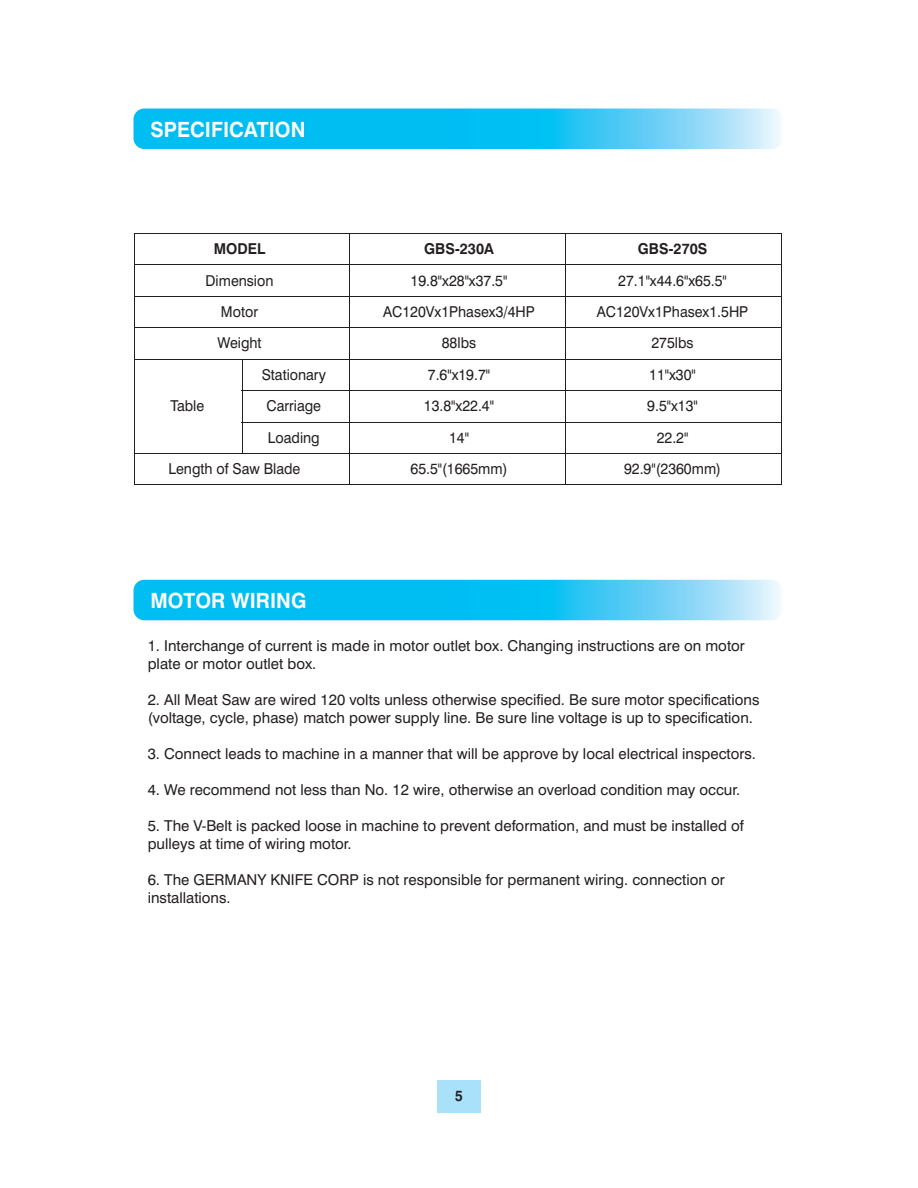
<style>
.page{position:relative;width:918px;height:1188px;background:#fff}
.page>*{position:absolute;margin:0;border:0;box-sizing:border-box;transform-origin:0 0}
.t1{font:700 21px "Swiss 721 BT";color:#fff;scale:.95 1}
.t2{font:15px/18px "Swiss 721 BT";color:#231f20}
.t3{font:15px "Swiss 721 BT";color:#231f20;scale:.95 1}
.t4{font:700 15px "Swiss 721 BT";color:#231f20;scale:.95 1}
.t5{font:700 15px "Swiss 721 BT";color:#231f20;scale:.9 1}
</style>
<div class="page">
<div style="left:437px;top:1080px;width:44px;height:33px;background:#aae1fa"></div>
<svg style="left:134px;top:109px;width:648px;height:40px;background:#2ac6f4"></svg>
<svg style="left:134px;top:580px;width:648px;height:40px;background:#2ac6f4"></svg>
<hr style="left:134px;top:234px;width:1px;height:31px;background:#231f20">
<hr style="left:134px;top:233px;width:216px;height:1px;background:#231f20">
<hr style="left:350px;top:234px;width:1px;height:31px;background:#231f20">
<hr style="left:565px;top:234px;width:1px;height:31px;background:#231f20">
<hr style="left:781px;top:234px;width:1px;height:31px;background:#231f20">
<hr style="left:350px;top:233px;width:216px;height:1px;background:#231f20">
<hr style="left:565px;top:233px;width:216px;height:1px;background:#231f20">
<hr style="left:134px;top:265px;width:1px;height:31px;background:#231f20">
<hr style="left:350px;top:265px;width:1px;height:31px;background:#231f20">
<hr style="left:565px;top:265px;width:1px;height:31px;background:#231f20">
<hr style="left:781px;top:265px;width:1px;height:31px;background:#231f20">
<hr style="left:134px;top:265px;width:108px;height:1px;background:#231f20">
<hr style="left:242px;top:265px;width:108px;height:1px;background:#231f20">
<hr style="left:350px;top:265px;width:431px;height:1px;background:#231f20">
<hr style="left:134px;top:296px;width:1px;height:32px;background:#231f20">
<hr style="left:350px;top:296px;width:1px;height:32px;background:#231f20">
<hr style="left:565px;top:296px;width:1px;height:32px;background:#231f20">
<hr style="left:781px;top:296px;width:1px;height:32px;background:#231f20">
<hr style="left:134px;top:296px;width:108px;height:1px;background:#231f20">
<hr style="left:242px;top:296px;width:108px;height:1px;background:#231f20">
<hr style="left:350px;top:296px;width:431px;height:1px;background:#231f20">
<hr style="left:134px;top:328px;width:1px;height:31px;background:#231f20">
<hr style="left:350px;top:328px;width:1px;height:31px;background:#231f20">
<hr style="left:565px;top:328px;width:1px;height:31px;background:#231f20">
<hr style="left:781px;top:328px;width:1px;height:31px;background:#231f20">
<hr style="left:134px;top:328px;width:108px;height:1px;background:#231f20">
<hr style="left:242px;top:328px;width:108px;height:1px;background:#231f20">
<hr style="left:350px;top:328px;width:431px;height:1px;background:#231f20">
<hr style="left:134px;top:359px;width:1px;height:94px;background:#231f20">
<hr style="left:242px;top:359px;width:1px;height:32px;background:#231f20">
<hr style="left:350px;top:359px;width:1px;height:32px;background:#231f20">
<hr style="left:565px;top:359px;width:1px;height:32px;background:#231f20">
<hr style="left:781px;top:359px;width:1px;height:32px;background:#231f20">
<hr style="left:134px;top:359px;width:108px;height:1px;background:#231f20">
<hr style="left:242px;top:359px;width:108px;height:1px;background:#231f20">
<hr style="left:350px;top:359px;width:431px;height:1px;background:#231f20">
<hr style="left:242px;top:391px;width:1px;height:31px;background:#231f20">
<hr style="left:350px;top:391px;width:1px;height:31px;background:#231f20">
<hr style="left:565px;top:391px;width:1px;height:31px;background:#231f20">
<hr style="left:781px;top:391px;width:1px;height:31px;background:#231f20">
<hr style="left:242px;top:391px;width:108px;height:1px;background:#231f20">
<hr style="left:350px;top:391px;width:431px;height:1px;background:#231f20">
<hr style="left:242px;top:422px;width:1px;height:31px;background:#231f20">
<hr style="left:350px;top:422px;width:1px;height:31px;background:#231f20">
<hr style="left:565px;top:422px;width:1px;height:31px;background:#231f20">
<hr style="left:781px;top:422px;width:1px;height:31px;background:#231f20">
<hr style="left:242px;top:422px;width:108px;height:1px;background:#231f20">
<hr style="left:350px;top:422px;width:431px;height:1px;background:#231f20">
<hr style="left:134px;top:453px;width:1px;height:32px;background:#231f20">
<hr style="left:350px;top:453px;width:1px;height:32px;background:#231f20">
<hr style="left:565px;top:453px;width:1px;height:32px;background:#231f20">
<hr style="left:781px;top:453px;width:1px;height:32px;background:#231f20">
<hr style="left:134px;top:453px;width:108px;height:1px;background:#231f20">
<hr style="left:242px;top:453px;width:108px;height:1px;background:#231f20">
<hr style="left:350px;top:453px;width:431px;height:1px;background:#231f20">
<hr style="left:134px;top:485px;width:108px;height:1px;background:#231f20">
<hr style="left:242px;top:485px;width:108px;height:1px;background:#231f20">
<hr style="left:350px;top:485px;width:216px;height:1px;background:#231f20">
<hr style="left:565px;top:485px;width:216px;height:1px;background:#231f20">
<h1 class="t1" style="left:150px;top:117px;width:165px">SPECIFICATION</h1>
<p class="t4" style="left:214px;top:240px;width:56px">MODEL</p>
<p class="t4" style="left:424px;top:240px;width:75px">GBS-230A</p>
<p class="t4" style="left:638px;top:240px;width:75px">GBS-270S</p>
<p class="t3" style="left:206px;top:275px;width:73px">Dimension</p>
<p class="t3" style="left:411px;top:275px;width:103px">19.8"x28"x37.5"</p>
<p class="t3" style="left:618px;top:275px;width:116px">27.1"x44.6"x65.5"</p>
<p class="t3" style="left:221px;top:306px;width:41px">Motor</p>
<p class="t3" style="left:383px;top:306px;width:161px">AC120Vx1Phasex3/4HP</p>
<p class="t3" style="left:597px;top:306px;width:161px">AC120Vx1Phasex1.5HP</p>
<p class="t3" style="left:217px;top:338px;width:48px">Weight</p>
<p class="t3" style="left:442px;top:338px;width:38px">88lbs</p>
<p class="t3" style="left:651px;top:338px;width:46px">275lbs</p>
<p class="t3" style="left:262px;top:369px;width:69px">Stationary</p>
<p class="t3" style="left:428px;top:369px;width:67px">7.6"x19.7"</p>
<p class="t3" style="left:649px;top:369px;width:51px">11"x30"</p>
<p class="t3" style="left:267px;top:400px;width:59px">Carriage</p>
<p class="t3" style="left:424px;top:400px;width:75px">13.8"x22.4"</p>
<p class="t3" style="left:647px;top:400px;width:55px">9.5"x13"</p>
<p class="t3" style="left:268px;top:432px;width:56px">Loading</p>
<p class="t3" style="left:449px;top:432px;width:22px">14"</p>
<p class="t3" style="left:657px;top:432px;width:35px">22.2"</p>
<p class="t3" style="left:169px;top:463px;width:140px">Length of Saw Blade</p>
<p class="t3" style="left:411px;top:463px;width:104px">65.5"(1665mm)</p>
<p class="t3" style="left:624px;top:463px;width:104px">92.9"(2360mm)</p>
<p class="t3" style="left:171px;top:400px;width:37px">Table</p>
<h1 class="t1" style="left:150px;top:588px;width:166px">MOTOR WIRING</h1>
<p class="t2" style="left:148px;top:638px;width:599px">1. Interchange of current is made in motor outlet box. Changing instructions are on motor plate or motor outlet box.</p>
<p class="t2" style="left:148px;top:692px;width:613px">2. All Meat Saw are wired 120 volts unless otherwise specified. Be sure motor specifications (voltage, cycle, phase) match power supply line. Be sure line voltage is up to specification.</p>
<p class="t2" style="left:148px;top:746px;width:610px">3. Connect leads to machine in a manner that will be approve by local electrical inspectors.</p>
<p class="t2" style="left:148px;top:782px;width:594px">4. We recommend not less than No. 12 wire, otherwise an overload condition may occur.</p>
<p class="t2" style="left:148px;top:818px;width:598px">5. The V-Belt is packed loose in machine to prevent deformation, and must be installed of pulleys at time of wiring motor.</p>
<p class="t2" style="left:148px;top:872px;width:579px">6. The GERMANY KNIFE CORP is not responsible for permanent wiring. connection or installations.</p>
<p class="t5" style="left:455px;top:1087px;width:10px">5</p>
</div>
